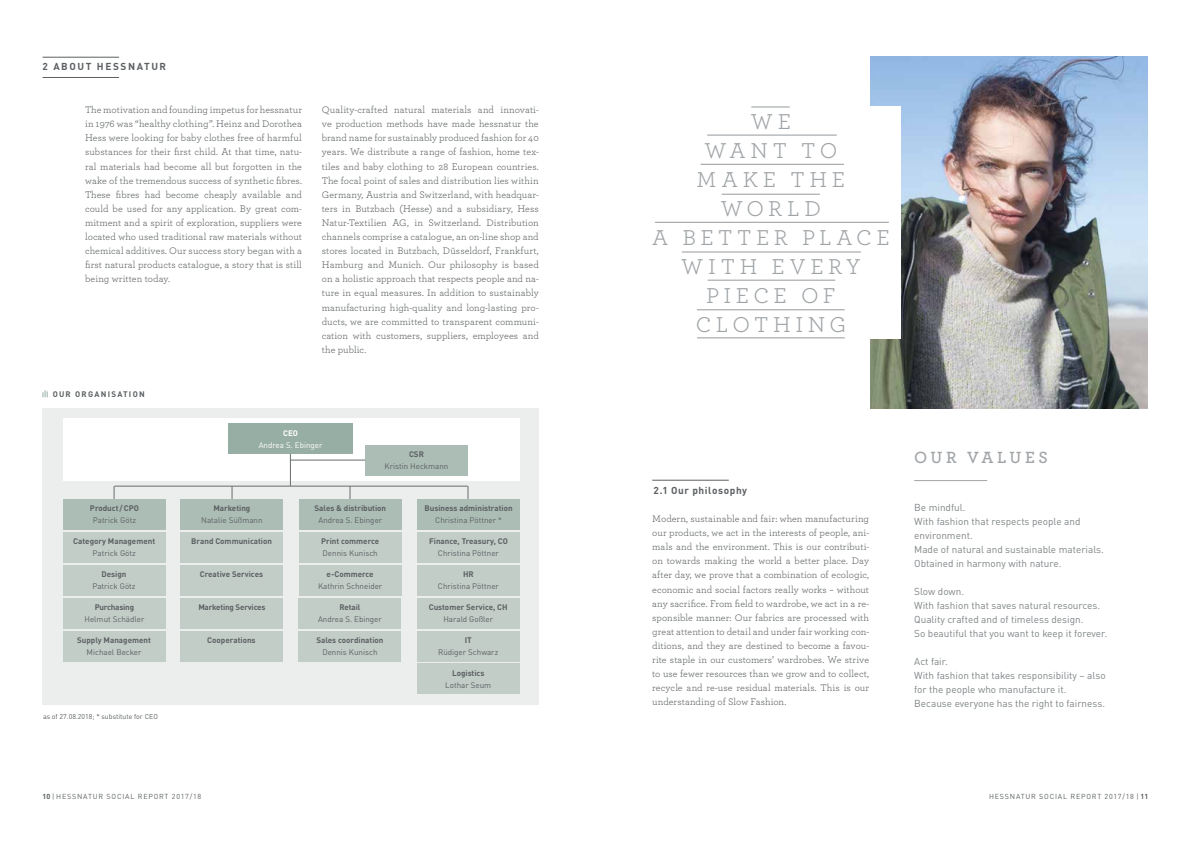
<style>
.page{position:relative;width:1191px;height:842px;background:#fff}
.page>*{position:absolute;margin:0;border:0;box-sizing:border-box;transform-origin:0 0}
.t1{font:22.5px/29px "Archer";letter-spacing:.2em;color:#a0a4a7;text-align:center}
.t2{font:600 17px "Archer";letter-spacing:.205em;color:#a0a4a7}
.t3{font:10px/14.1px "Archer";letter-spacing:.005em;color:#5c6062;text-align:justify}
.t4{font:10px/14px "DINOT";color:#7f8486}
.t5{font:700 10px "DINOT";letter-spacing:.06em;color:#5c6062}
.t6{font:700 10px "DINOT";letter-spacing:.16em;color:#5c6062}
.t7{font:8px "DINOT";color:#5c6062}
.t8{font:700 8px "DINOT";color:#5c6062}
.t9{font:700 8px "DINOT";letter-spacing:-.02em;color:#5c6062}
.t10{font:700 8px "DINOT";letter-spacing:.16em;color:#5c6062}
.t11{font:8px "DINOT";color:#fff}
.t12{font:700 8px "DINOT";color:#fff}
.t13{font:7.2px "DINOT";letter-spacing:.11em;color:#5c6062}
.t14{font:7px "DINOT";color:#5c6062}
.s1{font-weight:700}
</style>
<div class="page">
<hr style="left:43px;top:57px;width:76px;height:1px;background:#5c6062">
<hr style="left:43px;top:77px;width:76px;height:1px;background:#5c6062">
<svg style="left:42px;top:390px;width:6px;height:7px"></svg>
<div style="left:43px;top:408px;width:496px;height:297px;background:#ebeeed"></div>
<div style="left:63px;top:418px;width:456px;height:63px;background:#fff"></div>
<svg style="left:350px;top:487px;width:1px;height:12px"></svg>
<div style="left:228px;top:423px;width:125px;height:31px;background:#97aea4"></div>
<div style="left:180px;top:532px;width:103px;height:30px;background:#c2cdc8"></div>
<div style="left:180px;top:631px;width:103px;height:30px;background:#c2cdc8"></div>
<hr style="left:114px;top:486px;width:354px;height:1px;background:#676c6e">
<div style="left:180px;top:565px;width:103px;height:30px;background:#c2cdc8"></div>
<div style="left:180px;top:598px;width:103px;height:30px;background:#c2cdc8"></div>
<div style="left:417px;top:532px;width:103px;height:30px;background:#c2cdc8"></div>
<div style="left:417px;top:631px;width:102px;height:30px;background:#c2cdc8"></div>
<div style="left:417px;top:598px;width:102px;height:30px;background:#c2cdc8"></div>
<div style="left:417px;top:565px;width:103px;height:30px;background:#c2cdc8"></div>
<div style="left:365px;top:445px;width:103px;height:30px;background:#acbdb6"></div>
<hr style="left:290px;top:454px;width:1px;height:32px;background:#676c6e">
<hr style="left:291px;top:460px;width:74px;height:1px;background:#676c6e">
<hr style="left:652px;top:480px;width:77px;height:1px;background:#5c6062">
<img style="left:871px;top:57px;width:276px;height:351px">
<hr style="left:914px;top:480px;width:73px;height:1px;background:#a0a4a7">
<div style="left:736px;top:106px;width:164px;height:233px;background:#fff"></div>
<hr style="left:751px;top:106px;width:38px;height:2px;background:#a0a4a7">
<hr style="left:707px;top:135px;width:129px;height:1px;background:#a0a4a7">
<hr style="left:700px;top:164px;width:144px;height:1px;background:#a0a4a7">
<hr style="left:721px;top:194px;width:99px;height:1px;background:#a0a4a7">
<hr style="left:655px;top:222px;width:234px;height:1px;background:#a0a4a7">
<hr style="left:682px;top:251px;width:179px;height:2px;background:#a0a4a7">
<hr style="left:707px;top:280px;width:128px;height:1px;background:#a0a4a7">
<hr style="left:697px;top:309px;width:147px;height:1px;background:#a0a4a7">
<hr style="left:697px;top:337px;width:147px;height:1px;background:#a0a4a7">
<svg style="left:468px;top:486px;width:1px;height:13px"></svg>
<svg style="left:114px;top:486px;width:1px;height:13px"></svg>
<svg style="left:232px;top:486px;width:1px;height:13px"></svg>
<div style="left:417px;top:663px;width:102px;height:30px;background:#c2cdc8"></div>
<div style="left:299px;top:532px;width:102px;height:30px;background:#c2cdc8"></div>
<div style="left:299px;top:631px;width:102px;height:30px;background:#c2cdc8"></div>
<div style="left:299px;top:598px;width:102px;height:30px;background:#c2cdc8"></div>
<div style="left:299px;top:565px;width:102px;height:30px;background:#c2cdc8"></div>
<div style="left:63px;top:532px;width:103px;height:30px;background:#c2cdc8"></div>
<div style="left:63px;top:631px;width:102px;height:30px;background:#c2cdc8"></div>
<div style="left:63px;top:565px;width:102px;height:30px;background:#c2cdc8"></div>
<div style="left:63px;top:598px;width:103px;height:30px;background:#c2cdc8"></div>
<div style="left:180px;top:499px;width:103px;height:30px;background:#acbdb6"></div>
<div style="left:417px;top:499px;width:103px;height:30px;background:#acbdb6"></div>
<div style="left:299px;top:499px;width:103px;height:30px;background:#acbdb6"></div>
<div style="left:63px;top:499px;width:103px;height:30px;background:#acbdb6"></div>
<p class="t6" style="left:43px;top:60px;width:125px">2 ABOUT HESSNATUR</p>
<p class="t3" style="left:85px;top:102px;width:218px">The motivation and founding impetus for hessnatur in 1976 was “healthy clothing”. Heinz and Dorothea Hess were looking for baby clothes free of harmful substances for their first child. At that time, natu&shy;ral materials had become all but forgotten in the wake of the tremendous success of synthetic fibres.<br>These fibres had become cheaply available and could be used for any application. By great com&shy;mitment and a spirit of exploration, suppliers were located who used traditional raw materials without chemical additives. Our success story began with a first natural products catalogue, a story that is still being written today.</p>
<p class="t10" style="left:53px;top:389px;width:94px">OUR ORGANISATION</p>
<p class="t3" style="left:322px;top:102px;width:218px">Quality-crafted natural materials and innovati&shy;ve production methods have made hessnatur the brand name for sustainably produced fashion for 40 years. We distribute a range of fashion, home tex&shy;tiles and baby clothing to 28 European countries.<br>The focal point of sales and distribution lies within Germany, Austria and Switzerland, with headquar&shy;ters in Butzbach (Hesse) and a subsidiary, Hess Natur-Textilien AG, in Switzerland. Distribution channels comprise a catalogue, an on-line shop and stores located in Butzbach, Düsseldorf, Frankfurt, Hamburg and Munich. Our philosophy is based on a holistic approach that respects people and na&shy;ture in equal measures. In addition to sustainably manufacturing high-quality and long-lasting pro&shy;ducts, we are committed to transparent communi&shy;cation with customers, suppliers, employees and the public.</p>
<p class="t12" style="left:283px;top:427px;width:16px">CEO</p>
<p class="t11" style="left:259px;top:440px;width:65px">Andrea S. Ebinger</p>
<p class="t8" style="left:409px;top:449px;width:16px">CSR</p>
<p class="t7" style="left:384px;top:461px;width:65px">Kristin Heckmann</p>
<p class="t8" style="left:90px;top:503px;width:50px">Product /CPO</p>
<p class="t7" style="left:93px;top:515px;width:45px">Patrick Götz</p>
<p class="t8" style="left:213px;top:503px;width:38px">Marketing</p>
<p class="t7" style="left:201px;top:515px;width:63px">Natalie Süßmann</p>
<p class="t8" style="left:314px;top:503px;width:73px">Sales &amp; distribution</p>
<p class="t7" style="left:318px;top:515px;width:65px">Andrea S. Ebinger</p>
<p class="t8" style="left:424px;top:503px;width:90px">Business administration</p>
<p class="t7" style="left:435px;top:515px;width:68px">Christina Pöttner *</p>
<p class="t8" style="left:73px;top:536px;width:83px">Category Management</p>
<p class="t7" style="left:93px;top:548px;width:45px">Patrick Götz</p>
<p class="t8" style="left:191px;top:536px;width:82px">Brand Communication</p>
<p class="t8" style="left:321px;top:536px;width:60px">Print commerce</p>
<p class="t7" style="left:322px;top:548px;width:57px">Dennis Kunisch</p>
<p class="t8" style="left:429px;top:536px;width:80px">Finance, Treasury, CO</p>
<p class="t7" style="left:438px;top:548px;width:62px">Christina Pöttner</p>
<p class="t8" style="left:102px;top:569px;width:26px">Design</p>
<p class="t7" style="left:92px;top:581px;width:45px">Patrick Götz</p>
<p class="t9" style="left:95px;top:602px;width:41px">Purchasing</p>
<p class="t7" style="left:84px;top:614px;width:61px">Helmut Schädler</p>
<p class="t8" style="left:200px;top:569px;width:65px">Creative Services</p>
<p class="t9" style="left:198px;top:602px;width:69px">Marketing Services</p>
<p class="t8" style="left:327px;top:569px;width:48px">e-Commerce</p>
<p class="t7" style="left:318px;top:581px;width:66px">Kathrin Schneider</p>
<p class="t8" style="left:339px;top:602px;width:23px">Retail</p>
<p class="t7" style="left:318px;top:614px;width:65px">Andrea S. Ebinger</p>
<p class="t8" style="left:463px;top:569px;width:12px">HR</p>
<p class="t7" style="left:438px;top:581px;width:62px">Christina Pöttner</p>
<p class="t8" style="left:429px;top:602px;width:81px">Customer Service, CH</p>
<p class="t7" style="left:443px;top:614px;width:51px">Harald Goßler</p>
<p class="t8" style="left:77px;top:635px;width:75px">Supply Management</p>
<p class="t7" style="left:87px;top:647px;width:56px">Michael Becker</p>
<p class="t8" style="left:207px;top:635px;width:50px">Cooperations</p>
<p class="t8" style="left:316px;top:635px;width:69px">Sales coordination</p>
<p class="t7" style="left:322px;top:647px;width:57px">Dennis Kunisch</p>
<p class="t8" style="left:465px;top:635px;width:9px">IT</p>
<p class="t7" style="left:438px;top:647px;width:62px">Rüdiger Schwarz</p>
<p class="t8" style="left:452px;top:667px;width:34px">Logistics</p>
<p class="t7" style="left:445px;top:680px;width:48px">Lothar Seum</p>
<p class="t14" style="left:43px;top:712px;width:116px">as of 27.08.2018; * substitute for CEO</p>
<h1 class="t1" style="left:652px;top:106px;width:239px">WE<br>WANT TO<br>MAKE THE<br>WORLD<br>A BETTER PLACE<br>WITH EVERY<br>PIECE OF<br>CLOTHING</h1>
<p class="t5" style="left:653px;top:484px;width:95px">2.1 Our philosophy</p>
<p class="t3" style="left:652px;top:511px;width:218px">Modern, sustainable and fair: when manufacturing our products, we act in the interests of people, ani&shy;mals and the environment. This is our contributi&shy;on towards making the world a better place. Day after day, we prove that a combination of ecologic, economic and social factors really works – without any sacrifice. From field to wardrobe, we act in a re&shy;sponsible manner: Our fabrics are processed with great attention to detail and under fair working con&shy;ditions, and they are destined to become a favou&shy;rite staple in our customers’ wardrobes. We strive to use fewer resources than we grow and to collect, recycle and re-use residual materials. This is our understanding of Slow Fashion.</p>
<h2 class="t2" style="left:914px;top:445px;width:135px">OUR VALUES</h2>
<p class="t4" style="left:914px;top:500px;width:191px">Be mindful.<br>With fashion that respects people and environment.<br>Made of natural and sustainable materials.<br>Obtained in harmony with nature.</p>
<p class="t4" style="left:914px;top:584px;width:195px">Slow down.<br>With fashion that saves natural resources.<br>Quality crafted and of timeless design.<br>So beautiful that you want to keep it forever.</p>
<p class="t4" style="left:914px;top:654px;width:193px">Act fair.<br>With fashion that takes responsibility – also for the people who manufacture it.<br>Because everyone has the right to fairness.</p>
<p class="t13" style="left:43px;top:792px;width:160px"><span class="s1">10</span> | HESSNATUR SOCIAL REPORT 2017/18</p>
<p class="t13" style="left:989px;top:792px;width:161px">HESSNATUR SOCIAL REPORT 2017/18 | <span class="s1">11</span></p>
</div>
